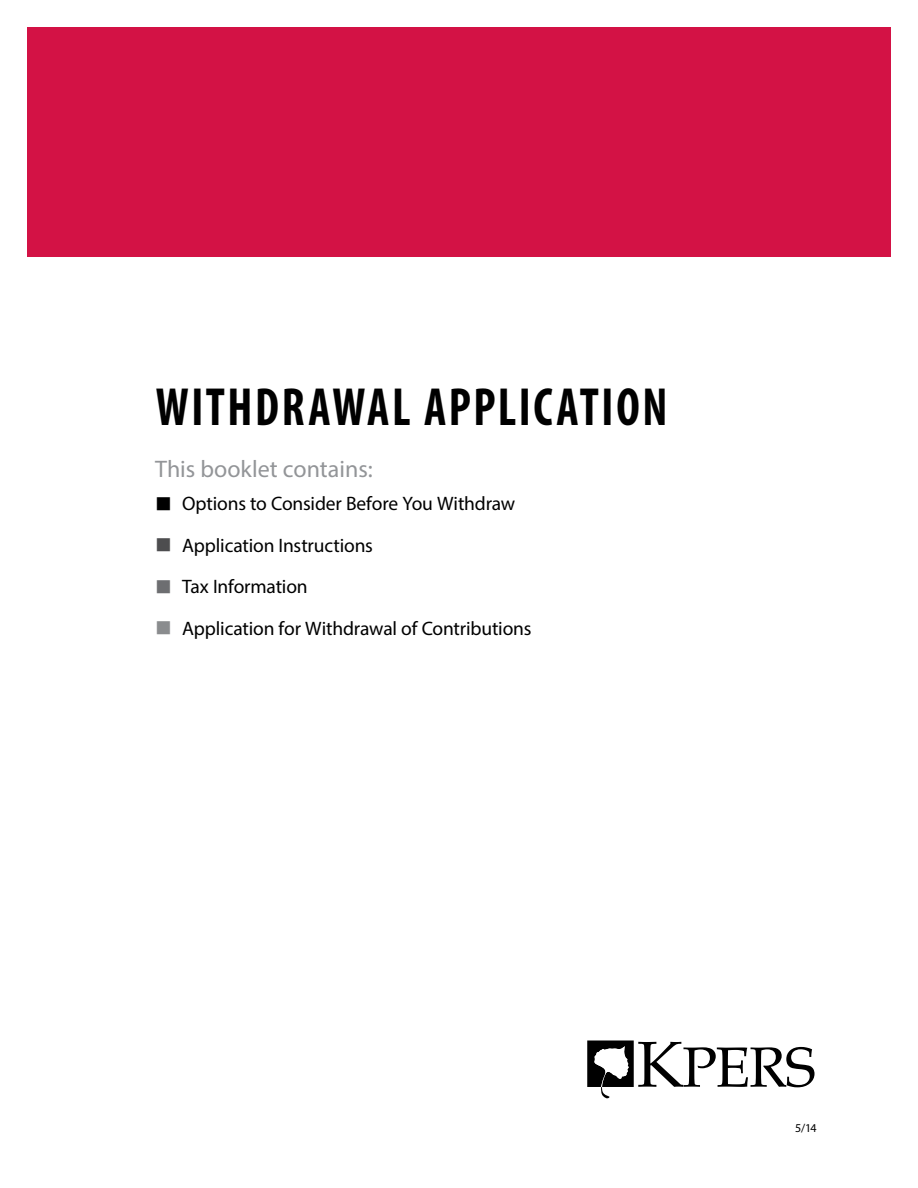
<style>
.page{position:relative;width:918px;height:1188px;background:#fff}
.page>*{position:absolute;margin:0;border:0;box-sizing:border-box;transform-origin:0 0}
.t1{font:56.55px "Book Antiqua";color:#000}
.cover_h1{font:700 condensed 54px "Myriad Pro";letter-spacing:.055em;color:#000;scale:.9 1}
.cover_h2{font:24px "Myriad Pro";color:#939598}
.cover_h3_bullets{font:19.5px "Myriad Pro";letter-spacing:-.005em;color:#000}
.subhead{font:12px "Myriad Pro";color:#000}
.s1{color:#4d4d4f}
.s2{color:#6d6e71}
.s3{color:#8a8c8e}
.s4{font-size:64.8px}
</style>
<div class="page">
<div style="left:27px;top:27px;width:864px;height:229px;background:#d31245"></div>
<svg style="left:587px;top:1040px;width:47px;height:59px"></svg>
<p class="cover_h1" style="left:156px;top:374px;width:570px">WITHDRAWAL APPLICATION</p>
<p class="cover_h2" style="left:155px;top:454px;width:219px">This booklet contains:</p>
<p class="cover_h3_bullets" style="left:155px;top:491px;width:362px">■ Options to Consider Before You Withdraw</p>
<p class="cover_h3_bullets" style="left:155px;top:533px;width:219px"><span class="s1">■</span> Application Instructions</p>
<p class="cover_h3_bullets" style="left:155px;top:575px;width:154px"><span class="s2">■</span> Tax Information</p>
<p class="cover_h3_bullets" style="left:155px;top:616px;width:378px"><span class="s3">■</span> Application for Withdrawal of Contributions</p>
<h1 class="t1" style="left:636px;top:1028px;width:180px"><span class="s4">K</span>PERS</h1>
<p class="subhead" style="left:795px;top:1120px;width:23px">5/14</p>
</div>
